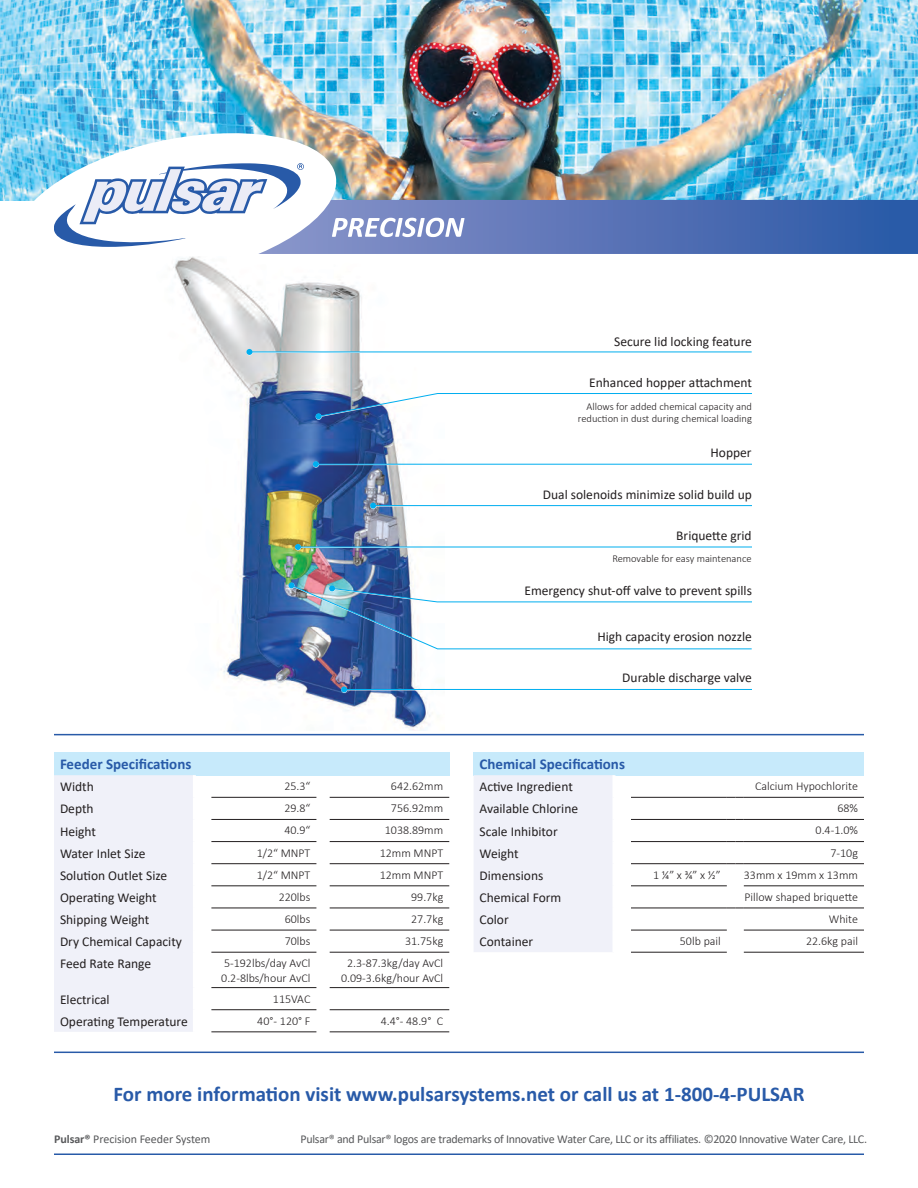
<style>
.page{position:relative;width:918px;height:1188px;background:#fff}
.page>*{position:absolute;margin:0;border:0;box-sizing:border-box;transform-origin:0 0}
.t1{font:700 21px "Calibri";color:#285aa8}
.t2{font:700 15px "Calibri";color:#285aa8}
.t3{font:13.5px "Calibri";color:#231f20}
.t4{font:300 12px "Calibri";color:#231f20}
.Footer_-_Copyright{font:12px "Calibri";letter-spacing:-.025em;color:#58595b}
.Footer_-_Copyright-2{font:12px "Calibri";letter-spacing:-.005em;color:#58595b}
.t5{font:300 10.5px/12px "Calibri";color:#231f20;text-align:right}
.s1{font-weight:700}
</style>
<div class="page">
<img style="left:0;top:0;width:918px;height:200px">
<img style="left:13px;top:123px;width:327px;height:78px">
<img style="left:173px;top:257px;width:271px;height:474px">
<div style="left:54px;top:752px;width:395px;height:23px;background:#c7eafb"></div>
<div style="left:54px;top:775px;width:139px;height:257px;background:#f0f1f9"></div>
<hr style="left:211px;top:797px;width:105px;height:1px;background:#231f20">
<hr style="left:330px;top:797px;width:119px;height:1px;background:#231f20">
<hr style="left:211px;top:819px;width:105px;height:1px;background:#231f20">
<hr style="left:330px;top:819px;width:119px;height:1px;background:#231f20">
<hr style="left:211px;top:841px;width:105px;height:1px;background:#231f20">
<hr style="left:330px;top:841px;width:119px;height:1px;background:#231f20">
<hr style="left:211px;top:863px;width:105px;height:1px;background:#231f20">
<hr style="left:330px;top:863px;width:119px;height:1px;background:#231f20">
<hr style="left:211px;top:886px;width:105px;height:1px;background:#231f20">
<hr style="left:330px;top:886px;width:119px;height:1px;background:#231f20">
<hr style="left:211px;top:908px;width:105px;height:1px;background:#231f20">
<hr style="left:330px;top:908px;width:119px;height:1px;background:#231f20">
<hr style="left:211px;top:952px;width:105px;height:1px;background:#231f20">
<hr style="left:330px;top:952px;width:119px;height:1px;background:#231f20">
<hr style="left:211px;top:1032px;width:105px;height:1px;background:#231f20">
<hr style="left:330px;top:1032px;width:119px;height:1px;background:#231f20">
<hr style="left:211px;top:930px;width:105px;height:1px;background:#231f20">
<hr style="left:330px;top:930px;width:119px;height:1px;background:#231f20">
<hr style="left:211px;top:1009px;width:105px;height:1px;background:#231f20">
<hr style="left:330px;top:1009px;width:119px;height:1px;background:#231f20">
<hr style="left:211px;top:987px;width:105px;height:1px;background:#231f20">
<hr style="left:330px;top:987px;width:119px;height:1px;background:#231f20">
<div style="left:474px;top:752px;width:390px;height:23px;background:#c7eafb"></div>
<div style="left:474px;top:775px;width:138px;height:177px;background:#f0f1f9"></div>
<hr style="left:631px;top:797px;width:96px;height:1px;background:#231f20">
<svg style="left:727px;top:797px;width:17px;height:1px"></svg>
<hr style="left:744px;top:797px;width:120px;height:1px;background:#231f20">
<hr style="left:631px;top:819px;width:96px;height:1px;background:#231f20">
<svg style="left:727px;top:819px;width:17px;height:1px"></svg>
<hr style="left:744px;top:819px;width:120px;height:1px;background:#231f20">
<hr style="left:631px;top:841px;width:96px;height:1px;background:#231f20">
<svg style="left:727px;top:841px;width:17px;height:1px"></svg>
<hr style="left:744px;top:841px;width:120px;height:1px;background:#231f20">
<hr style="left:631px;top:886px;width:96px;height:1px;background:#231f20">
<hr style="left:744px;top:886px;width:120px;height:1px;background:#231f20">
<hr style="left:631px;top:930px;width:96px;height:1px;background:#231f20">
<hr style="left:744px;top:930px;width:120px;height:1px;background:#231f20">
<hr style="left:631px;top:863px;width:96px;height:1px;background:#231f20">
<svg style="left:727px;top:863px;width:17px;height:1px"></svg>
<hr style="left:744px;top:863px;width:120px;height:1px;background:#231f20">
<hr style="left:631px;top:908px;width:96px;height:1px;background:#231f20">
<svg style="left:727px;top:908px;width:17px;height:1px"></svg>
<hr style="left:744px;top:908px;width:120px;height:1px;background:#231f20">
<hr style="left:631px;top:952px;width:96px;height:1px;background:#231f20">
<hr style="left:744px;top:952px;width:120px;height:1px;background:#231f20">
<hr style="left:344px;top:690px;width:408px;height:1px;background:#fff">
<hr style="left:373px;top:506px;width:379px;height:1px;background:#fff">
<hr style="left:249px;top:352px;width:503px;height:1px;background:#00aeef">
<svg style="left:246px;top:349px;width:7px;height:6px"></svg>
<hr style="left:316px;top:464px;width:436px;height:1px;background:#00aeef">
<svg style="left:313px;top:461px;width:6px;height:7px"></svg>
<hr style="left:344px;top:689px;width:408px;height:1px;background:#00aeef">
<svg style="left:341px;top:686px;width:6px;height:7px"></svg>
<hr style="left:373px;top:505px;width:379px;height:1px;background:#00aeef">
<svg style="left:370px;top:503px;width:6px;height:6px"></svg>
<svg style="left:288px;top:582px;width:464px;height:68px"></svg>
<hr style="left:298px;top:547px;width:454px;height:1px;background:#00aeef">
<svg style="left:295px;top:544px;width:6px;height:6px"></svg>
<svg style="left:316px;top:393px;width:436px;height:27px"></svg>
<hr style="left:54px;top:1052px;width:810px;height:1px;background:#285aa8">
<hr style="left:54px;top:734px;width:810px;height:1px;background:#285aa8">
<hr style="left:54px;top:1154px;width:810px;height:1px;background:#285aa8">
<img style="left:54px;top:163px;width:864px;height:91px">
<p class="t3" style="left:614px;top:332px;width:139px">Secure lid locking feature</p>
<p class="t3" style="left:589px;top:374px;width:164px">Enhanced hopper attachment</p>
<p class="t5" style="left:578px;top:400px;width:176px">Allows for added chemical capacity and reduction in dust during chemical loading</p>
<p class="t3" style="left:711px;top:443px;width:43px">Hopper</p>
<p class="t3" style="left:543px;top:485px;width:211px">Dual solenoids minimize solid build up</p>
<p class="t3" style="left:676px;top:526px;width:77px">Briquette grid</p>
<p class="t5" style="left:612px;top:552px;width:141px">Removable for easy maintenance</p>
<p class="t3" style="left:525px;top:581px;width:229px">Emergency shut-off valve to prevent spills</p>
<p class="t3" style="left:597px;top:627px;width:156px">High capacity erosion nozzle</p>
<p class="t2" style="left:60px;top:754px;width:133px">Feeder Specifications</p>
<p class="t3" style="left:60px;top:777px;width:35px">Width</p>
<p class="t4" style="left:284px;top:779px;width:28px">25.3“</p>
<p class="t4" style="left:391px;top:779px;width:54px">642.62mm</p>
<p class="t3" style="left:60px;top:800px;width:35px">Depth</p>
<p class="t4" style="left:284px;top:801px;width:28px">29.8“</p>
<p class="t4" style="left:391px;top:801px;width:54px">756.92mm</p>
<p class="t3" style="left:60px;top:822px;width:38px">Height</p>
<p class="t4" style="left:284px;top:823px;width:28px">40.9“</p>
<p class="t4" style="left:385px;top:823px;width:60px">1038.89mm</p>
<p class="t3" style="left:60px;top:844px;width:87px">Water Inlet Size</p>
<p class="t4" style="left:257px;top:845px;width:55px">1/2“ MNPT</p>
<p class="t4" style="left:380px;top:845px;width:65px">12mm MNPT</p>
<p class="t3" style="left:60px;top:866px;width:109px">Solution Outlet Size</p>
<p class="t4" style="left:257px;top:867px;width:55px">1/2“ MNPT</p>
<p class="t4" style="left:380px;top:867px;width:65px">12mm MNPT</p>
<p class="t3" style="left:60px;top:888px;width:98px">Operating Weight</p>
<p class="t4" style="left:279px;top:889px;width:33px">220lbs</p>
<p class="t4" style="left:411px;top:889px;width:34px">99.7kg</p>
<p class="t3" style="left:60px;top:910px;width:91px">Shipping Weight</p>
<p class="t4" style="left:285px;top:912px;width:27px">60lbs</p>
<p class="t4" style="left:411px;top:912px;width:34px">27.7kg</p>
<p class="t3" style="left:60px;top:932px;width:123px">Dry Chemical Capacity</p>
<p class="t4" style="left:285px;top:934px;width:27px">70lbs</p>
<p class="t4" style="left:405px;top:934px;width:40px">31.75kg</p>
<p class="t3" style="left:60px;top:954px;width:93px">Feed Rate Range</p>
<p class="t4" style="left:224px;top:956px;width:88px">5-192lbs/day AvCl</p>
<p class="t4" style="left:221px;top:970px;width:91px">0.2-8lbs/hour AvCl</p>
<p class="t4" style="left:347px;top:956px;width:98px">2.3-87.3kg/day AvCl</p>
<p class="t4" style="left:341px;top:970px;width:104px">0.09-3.6kg/hour AvCl</p>
<p class="t3" style="left:60px;top:990px;width:51px">Electrical</p>
<p class="t4" style="left:273px;top:991px;width:39px">115VAC</p>
<p class="t3" style="left:60px;top:1012px;width:129px">Operating Temperature</p>
<p class="t4" style="left:257px;top:1013px;width:55px">40°- 120° F</p>
<p class="t4" style="left:381px;top:1013px;width:64px">4.4°- 48.9° C</p>
<p class="t3" style="left:622px;top:669px;width:131px">Durable discharge valve</p>
<p class="t2" style="left:480px;top:754px;width:147px">Chemical Specifications</p>
<p class="t3" style="left:480px;top:777px;width:95px">Active Ingredient</p>
<p class="t4" style="left:755px;top:779px;width:104px">Calcium Hypochlorite</p>
<p class="t3" style="left:480px;top:800px;width:100px">Available Chlorine</p>
<p class="t4" style="left:837px;top:801px;width:22px">68%</p>
<p class="t3" style="left:480px;top:822px;width:80px">Scale Inhibitor</p>
<p class="t4" style="left:816px;top:823px;width:44px">0.4-1.0%</p>
<p class="t3" style="left:480px;top:844px;width:41px">Weight</p>
<p class="t4" style="left:830px;top:845px;width:29px">7-10g</p>
<p class="t3" style="left:480px;top:866px;width:65px">Dimensions</p>
<p class="t4" style="left:653px;top:867px;width:69px">1 ¼” x ¾” x ½”</p>
<p class="t4" style="left:744px;top:867px;width:116px">33mm x 19mm x 13mm</p>
<p class="t3" style="left:480px;top:888px;width:83px">Chemical Form</p>
<p class="t4" style="left:744px;top:889px;width:115px">Pillow shaped briquette</p>
<p class="t3" style="left:480px;top:910px;width:31px">Color</p>
<p class="t4" style="left:829px;top:912px;width:31px">White</p>
<p class="t3" style="left:480px;top:932px;width:55px">Container</p>
<p class="t4" style="left:680px;top:934px;width:42px">50lb pail</p>
<p class="t4" style="left:806px;top:934px;width:54px">22.6kg pail</p>
<p class="t1" style="left:113px;top:1079px;width:693px">For more information visit www.pulsarsystems.net or call us at 1-800-4-PULSAR</p>
<p class="Footer_-_Copyright-2" style="left:54px;top:1131px;width:158px"><span class="s1">Pulsar®</span> Precision Feeder System</p>
<p class="Footer_-_Copyright" style="left:301px;top:1131px;width:568px">Pulsar® and Pulsar® logos are trademarks of Innovative Water Care, LLC or its affiliates. ©2020 Innovative Water Care, LLC.</p>
</div>
